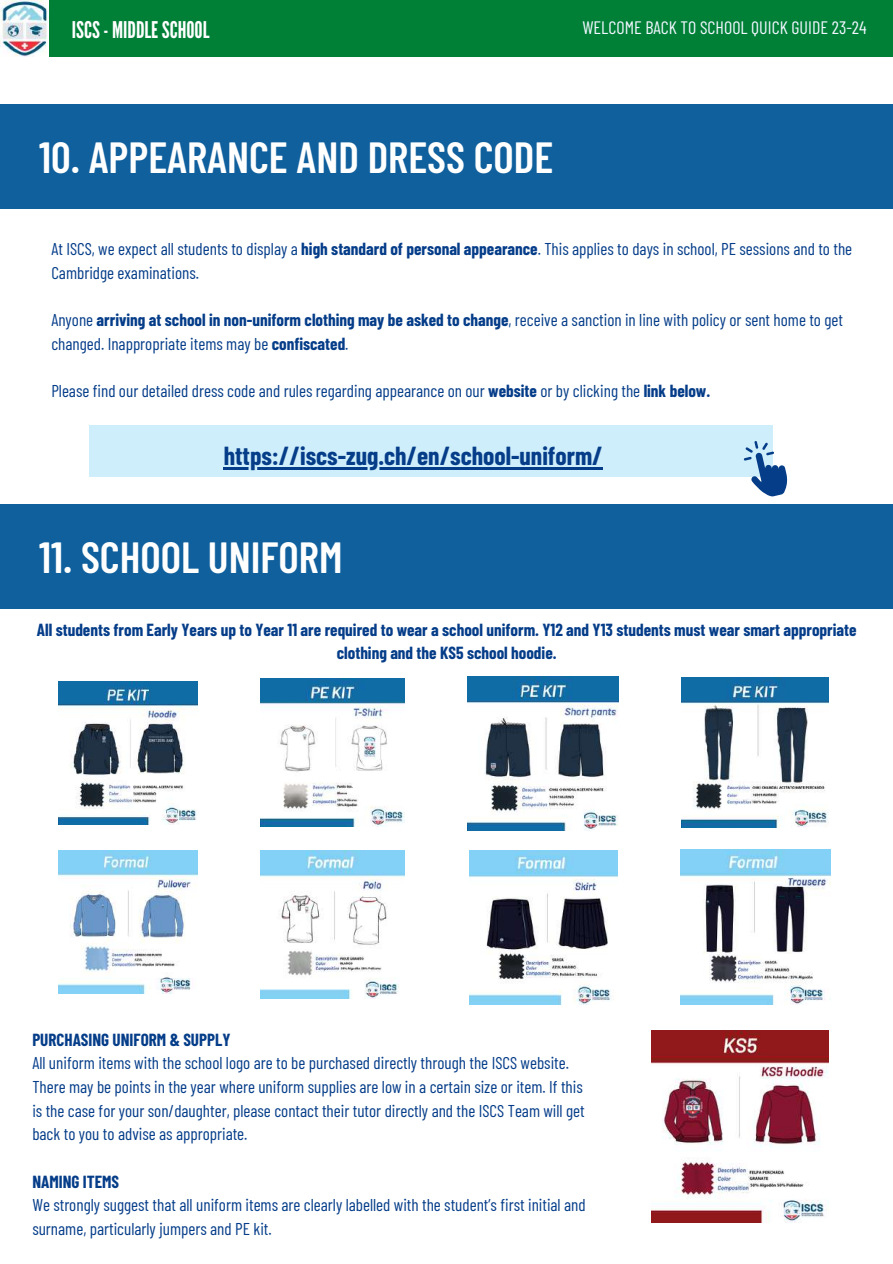
<style>
.page{position:relative;width:893px;height:1264px;background:#fff}
.page>*{position:absolute;margin:0;border:0;box-sizing:border-box;transform-origin:0 0}
.t1{font:600 43.5px "Barlow Condensed";color:#fff}
.t2{font:700 25.5px "Barlow Condensed";color:#053d89}
.t3{font:22.95px "League Gothic";color:#fff}
.t4{font:18px "Barlow Condensed";color:#f2f7ff}
.t5{font:17.1px/23.7px "Barlow Condensed";color:#053d89}
.t6{font:700 17.1px/23.7px "Barlow Condensed";color:#053d89;text-align:center}
.s1{font-weight:700}
</style>
<div class="page">
<div style="left:0;top:0;width:892px;height:56px;background:#008037"></div>
<img style="left:0;top:0;width:48px;height:56px">
<div style="left:0;top:104px;width:892px;height:104px;background:#10609d"></div>
<div style="left:89px;top:425px;width:683px;height:52px;background:#ceeefb"></div>
<svg style="left:743px;top:441px;width:44px;height:55px"></svg>
<div style="left:0;top:504px;width:892px;height:104px;background:#10609d"></div>
<img style="left:58px;top:682px;width:140px;height:142px">
<img style="left:467px;top:676px;width:151px;height:154px">
<img style="left:260px;top:679px;width:144px;height:147px">
<img style="left:681px;top:677px;width:147px;height:151px">
<img style="left:58px;top:851px;width:140px;height:142px">
<img style="left:260px;top:851px;width:144px;height:147px">
<img style="left:469px;top:851px;width:149px;height:153px">
<img style="left:680px;top:849px;width:150px;height:155px">
<img style="left:651px;top:1030px;width:177px;height:192px">
<hr style="left:224px;top:467px;width:379px;height:2px;background:#053d89">
<h3 class="t3" style="left:72px;top:17px;width:139px">ISCS- MIDDLESCHOOL</h3>
<p class="t4" style="left:582px;top:16px;width:286px">WELCOME BACK TO SCHOOL QUICK GUIDE 23-24</p>
<h1 class="t1" style="left:39px;top:129px;width:515px">10. APPEARANCE AND DRESS CODE</h1>
<p class="t5" style="left:51px;top:236px;width:802px">At ISCS, we expect all students to display a <span class="s1">high standard of personal appearance</span>. This applies to days in school, PE sessions and to the<br>Cambridge examinations.</p>
<p class="t5" style="left:51px;top:307px;width:793px">Anyone <span class="s1">arriving at school in non-uniform clothing may be asked to change</span>, receive a sanction in line with policy or sent home to get changed. Inappropriate items may be <span class="s1">confiscated</span>.</p>
<p class="t5" style="left:51px;top:378px;width:660px">Please find our detailed dress code and rules regarding appearance on our <span class="s1">website</span> or by clicking the <span class="s1">link below.</span></p>
<h2 class="t2" style="left:224px;top:439px;width:380px">https://iscs-zug.ch/en/school-uniform/</h2>
<h1 class="t1" style="left:39px;top:529px;width:304px">11. SCHOOL UNIFORM</h1>
<p class="t6" style="left:37px;top:617px;width:821px">All students from Early Years up to Year 11 are required to wear a school uniform. Y12 and Y13 students must wear smart appropriate clothing and the KS5 school hoodie.</p>
<p class="t6" style="left:32px;top:1026px;width:199px">PURCHASING UNIFORM &amp; SUPPLY</p>
<p class="t5" style="left:32px;top:1050px;width:554px">All uniform items with the school logo are to be purchased directly through the ISCS website.<br>There may be points in the year where uniform supplies are low in a certain size or item. If this is the case for your son/daughter, please contact their tutor directly and the ISCS Team will get back to you to advise as appropriate.</p>
<p class="t6" style="left:32px;top:1168px;width:88px">NAMING ITEMS</p>
<p class="t5" style="left:32px;top:1192px;width:555px">We strongly suggest that all uniform items are clearly labelled with the student’s first initial and surname, particularly jumpers and PE kit.</p>
</div>
